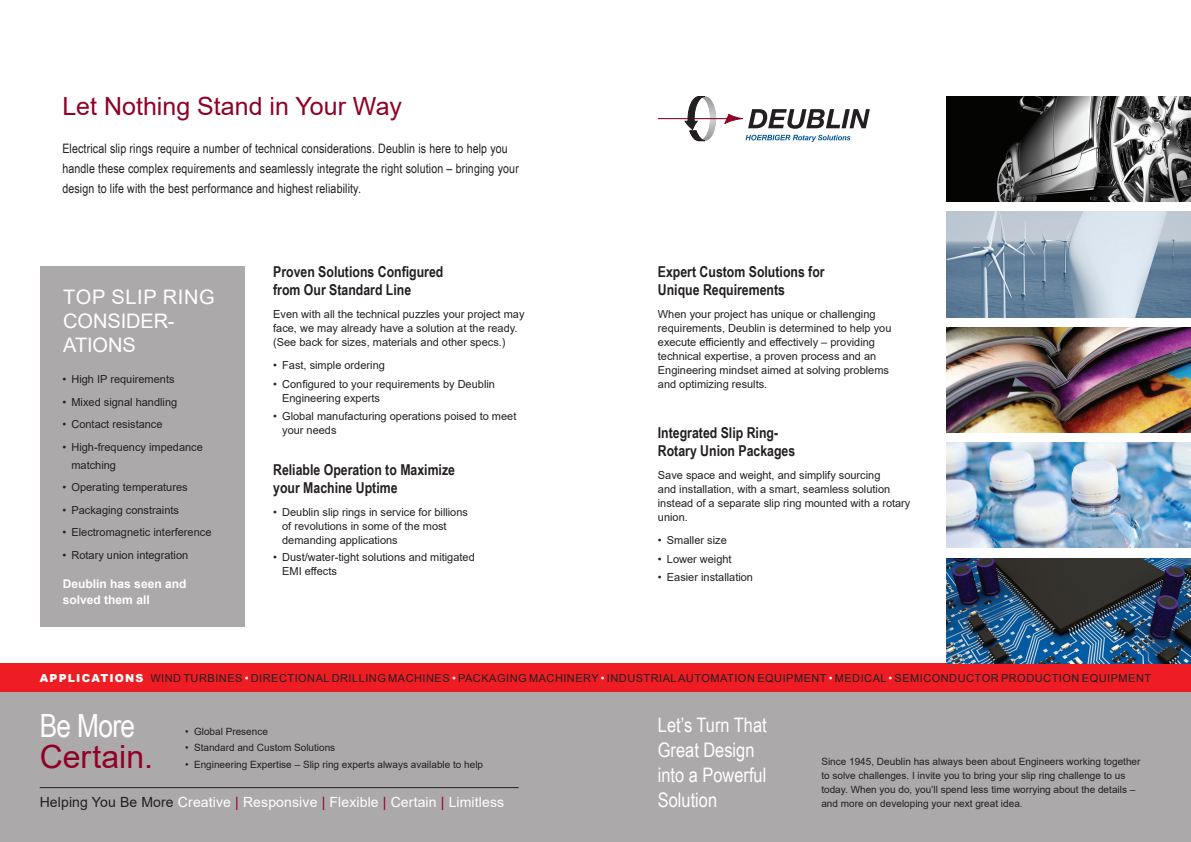
<style>
.page{position:relative;width:1191px;height:842px;background:#fff}
.page>*{position:absolute;margin:0;border:0;box-sizing:border-box;transform-origin:0 0}
.t1{font:32px "Arial";color:#900126}
.t2{font:32px "Arial Narrow";letter-spacing:-.02em;color:#fff}
.t3{font:25px "Arial";color:#900126}
.t4{font:20px/25px "Arial Narrow";color:#fff}
.t5{font:20px/24px "Arial";letter-spacing:-.005em;color:#fff}
.t6{font:700 15px/18px "Arial Narrow";color:#231f20}
.t7{font:14px "Arial";letter-spacing:.01em;color:#fff}
.t8{font:13px/20px "Arial Narrow";letter-spacing:.01em;color:#231f20}
.t9{font:700 12px/16px "Arial";color:#fff}
.t10{font:11px/14px "Arial";color:#231f20}
.t11{font:11px "Arial";letter-spacing:.045em;color:#231f20}
.t12{font:10px/14px "Arial";color:#231f20}
.s1{font-weight:900;color:#fff}
.s2{color:#fff}
.s3{color:#231f20}
.s4{color:#900126}
</style>
<div class="page">
<div style="left:0;top:690px;width:1191px;height:152px;background:#aca9ab"></div>
<div style="left:0;top:663px;width:1191px;height:29px;background:#ee1d23"></div>
<img style="left:946px;top:558px;width:245px;height:105px">
<img style="left:946px;top:443px;width:245px;height:105px">
<img style="left:946px;top:212px;width:245px;height:105px">
<img style="left:946px;top:327px;width:245px;height:105px">
<img style="left:946px;top:96px;width:245px;height:106px">
<svg style="left:658px;top:96px;width:212px;height:46px"></svg>
<hr style="left:40px;top:787px;width:478px;height:1px;background:#231f20">
<div style="left:40px;top:266px;width:204px;height:360px;background:#aca9ab"></div>
<h2 class="t3" style="left:62px;top:89px;width:341px">Let Nothing Stand in Your Way</h2>
<p class="t8" style="left:62px;top:138px;width:458px">Electrical slip rings require a number of technical considerations. Deublin is here to help you handle these complex requirements and seamlessly integrate the right solution – bringing your design to life with the best performance and highest reliability.</p>
<h3 class="t5" style="left:63px;top:284px;width:153px">TOP SLIP RING<br>CONSIDER-<br>ATIONS</h3>
<p class="t10" style="left:62px;top:372px;width:114px">• High IP requirements</p>
<p class="t10" style="left:62px;top:395px;width:116px">• Mixed signal handling</p>
<p class="t10" style="left:62px;top:417px;width:102px">• Contact resistance</p>
<p class="t10" style="left:71px;top:438px;width:133px;line-height:18px;text-indent:-9px">• High-frequency impedance matching</p>
<p class="t10" style="left:62px;top:480px;width:127px">• Operating temperatures</p>
<p class="t10" style="left:62px;top:503px;width:118px">• Packaging constraints</p>
<p class="t10" style="left:62px;top:525px;width:150px">• Electromagnetic interference</p>
<p class="t10" style="left:62px;top:548px;width:127px">• Rotary union integration</p>
<p class="t9" style="left:63px;top:576px;width:125px">Deublin has seen and solved them all</p>
<h3 class="t6" style="left:273px;top:262px;width:172px">Proven Solutions Configured from Our Standard Line</h3>
<p class="t10" style="left:273px;top:307px;width:253px">Even with all the technical puzzles your project may face, we may already have a solution at the ready. (See back for sizes, materials and other specs.)</p>
<p class="t10" style="left:273px;top:358px;width:113px">• Fast, simple ordering</p>
<p class="t10" style="left:282px;top:377px;width:214px;text-indent:-9px">• Configured to your requirements by Deublin<br>Engineering experts</p>
<p class="t10" style="left:282px;top:409px;width:236px;text-indent:-9px">• Global manufacturing operations poised to meet your needs</p>
<h3 class="t6" style="left:273px;top:460px;width:183px">Reliable Operation to Maximize your Machine Uptime</h3>
<p class="t10" style="left:282px;top:505px;width:187px;text-indent:-9px">• Deublin slip rings in service for billions of revolutions in some of the most demanding applications</p>
<p class="t10" style="left:282px;top:550px;width:194px;text-indent:-9px">• Dust/water-tight solutions and mitigated<br>EMI effects</p>
<h3 class="t6" style="left:658px;top:262px;width:168px">Expert Custom Solutions for<br>Unique Requirements</h3>
<p class="t10" style="left:658px;top:307px;width:235px">When your project has unique or challenging requirements, Deublin is determined to help you execute efficiently and effectively – providing technical expertise, a proven process and an Engineering mindset aimed at solving problems and optimizing results.</p>
<h3 class="t6" style="left:658px;top:423px;width:139px">Integrated Slip Ring-<br>Rotary Union Packages</h3>
<p class="t10" style="left:658px;top:468px;width:254px">Save space and weight, and simplify sourcing<br>and installation, with a smart, seamless solution instead of a separate slip ring mounted with a rotary union.</p>
<p class="t10" style="left:658px;top:533px;width:70px">• Smaller size</p>
<p class="t10" style="left:658px;top:552px;width:75px">• Lower weight</p>
<p class="t10" style="left:658px;top:570px;width:97px">• Easier installation</p>
<p class="t11" style="left:40px;top:670px;width:1112px"><span class="s1">APPLICATIONS</span> WIND TURBINES <span class="s2">•</span> DIRECTIONAL DRILLING MACHINES <span class="s2">•</span> PACKAGING MACHINERY <span class="s2">•</span> INDUSTRIAL AUTOMATION EQUIPMENT <span class="s2">•</span> MEDICAL <span class="s2">•</span> SEMICONDUCTOR PRODUCTION EQUIPMENT</p>
<h1 class="t2" style="left:40px;top:702px;width:97px">Be More</h1>
<h1 class="t1" style="left:40px;top:734px;width:115px">Certain.</h1>
<p class="t7" style="left:40px;top:792px;width:466px"><span class="s3">Helping You Be More</span> Creative <span class="s4">|</span> Responsive <span class="s4">|</span> Flexible <span class="s4">|</span> Certain <span class="s4">|</span> Limitless</p>
<p class="t12" style="left:185px;top:724px;width:84px">• Global Presence</p>
<p class="t12" style="left:185px;top:740px;width:152px">• Standard and Custom Solutions</p>
<p class="t12" style="left:185px;top:757px;width:300px">• Engineering Expertise – Slip ring experts always available to help</p>
<h3 class="t4" style="left:658px;top:712px;width:110px">Let’s Turn That<br>Great Design into a Powerful<br>Solution</h3>
<p class="t12" style="left:821px;top:754px;width:321px">Since 1945, Deublin has always been about Engineers working together to solve challenges. I invite you to bring your slip ring challenge to us today. When you do, you’ll spend less time worrying about the details – and more on developing your next great idea.</p>
</div>
